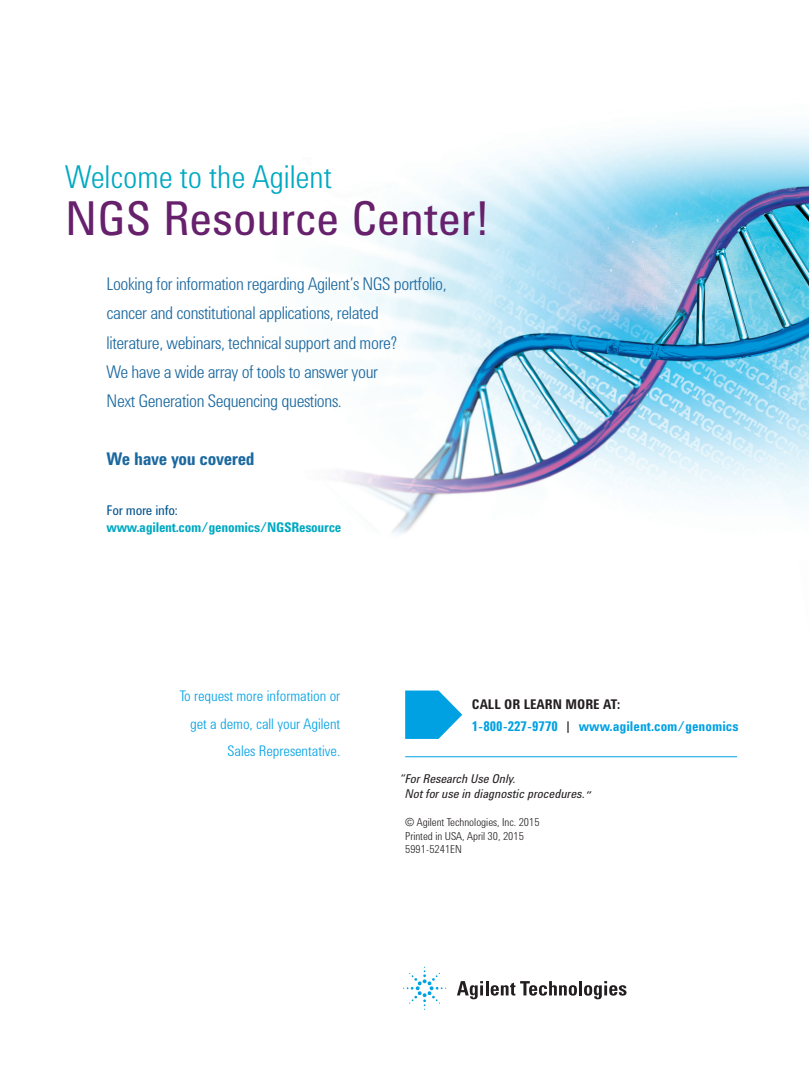
<style>
.page{position:relative;width:809px;height:1072px;background:#fff}
.page>*{position:absolute;margin:0;border:0;box-sizing:border-box;transform-origin:0 0}
.t1{font:48px "Agilent Condensed CFF";color:#67206c}
.t2{font:300 32.38px "Agilent Condensed CFF";color:#00a9c2}
.t3{font:300 18px/29px "Agilent Condensed CFF";letter-spacing:-.02em;color:#1b689f}
.t4{font:700 18px "Agilent Condensed CFF";letter-spacing:-.02em;color:#1b689f}
.t5{font:300 15px/27.5px "Agilent Condensed CFF";color:#00a1e3;text-align:right}
.t6{font:700 13.75px/22.4px "Agilent Condensed CFF";color:#00a1e3}
.t7{font:700 13.75px "Agilent Condensed CFF";letter-spacing:-.02em;color:#00a9c2}
.t8{font:13.75px "Agilent Condensed CFF";letter-spacing:-.02em;color:#00538d}
.t9{font:italic 13.75px "Agilent Condensed CFF";color:#231f20}
.t10{font:italic 12.5px/15.1px "Agilent Condensed CFF";letter-spacing:-.01em;color:#231f20}
.t11{font:300 11.25px/13.8px "Agilent Condensed CFF";color:#231f20}
.s1{color:#231f20}
</style>
<div class="page">
<svg style="left:405px;top:690px;width:57px;height:48px"></svg>
<hr style="left:405px;top:756px;width:331px;height:1px;background:#00a1e3">
<img style="left:344px;top:125px;width:464px;height:409px">
<svg style="left:457px;top:981px;width:26px;height:18px"></svg>
<hr style="left:485px;top:980px;width:3px;height:15px;background:#231f20">
<svg style="left:490px;top:981px;width:136px;height:18px"></svg>
<svg style="left:403px;top:966px;width:43px;height:43px"></svg>
<h2 class="t2" style="left:65px;top:152px;width:268px">Welcome to the Agilent</h2>
<h1 class="t1" style="left:65px;top:182px;width:425px">NGS Resource Center!</h1>
<p class="t3" style="left:107px;top:268px;width:341px">Looking for information regarding Agilent’s NGS portfolio, cancer and constitutional applications, related<br>literature, webinars, technical support and more?<br>We have a wide array of tools to answer your<br>Next Generation Sequencing questions.</p>
<p class="t4" style="left:107px;top:445px;width:149px">We have you covered</p>
<p class="t8" style="left:107px;top:499px;width:73px">For more info:</p>
<p class="t7" style="left:107px;top:517px;width:236px">www.agilent.com/genomics/NGSResource</p>
<p class="t5" style="left:180px;top:680px;width:162px">To request more information or get a demo, call your Agilent<br>Sales Representative.</p>
<p class="t6" style="left:472px;top:692px;width:268px"><span class="s1">CALL OR LEARN MORE AT:<br></span>1-800-227-9770 <span class="s1">|</span> www.agilent.com/genomics</p>
<p class="t10" style="left:405px;top:770px;width:181px;text-indent:-5px">“For Research Use Only.<br>Not for use in diagnostic procedures.</p>
<p class="t11" style="left:405px;top:814px;width:136px">© Agilent Technologies, Inc. 2015<br>Printed in USA, April 30, 2015<br>5991-5241EN</p>
<p class="t9" style="left:585px;top:785px;width:8px">”</p>
</div>
